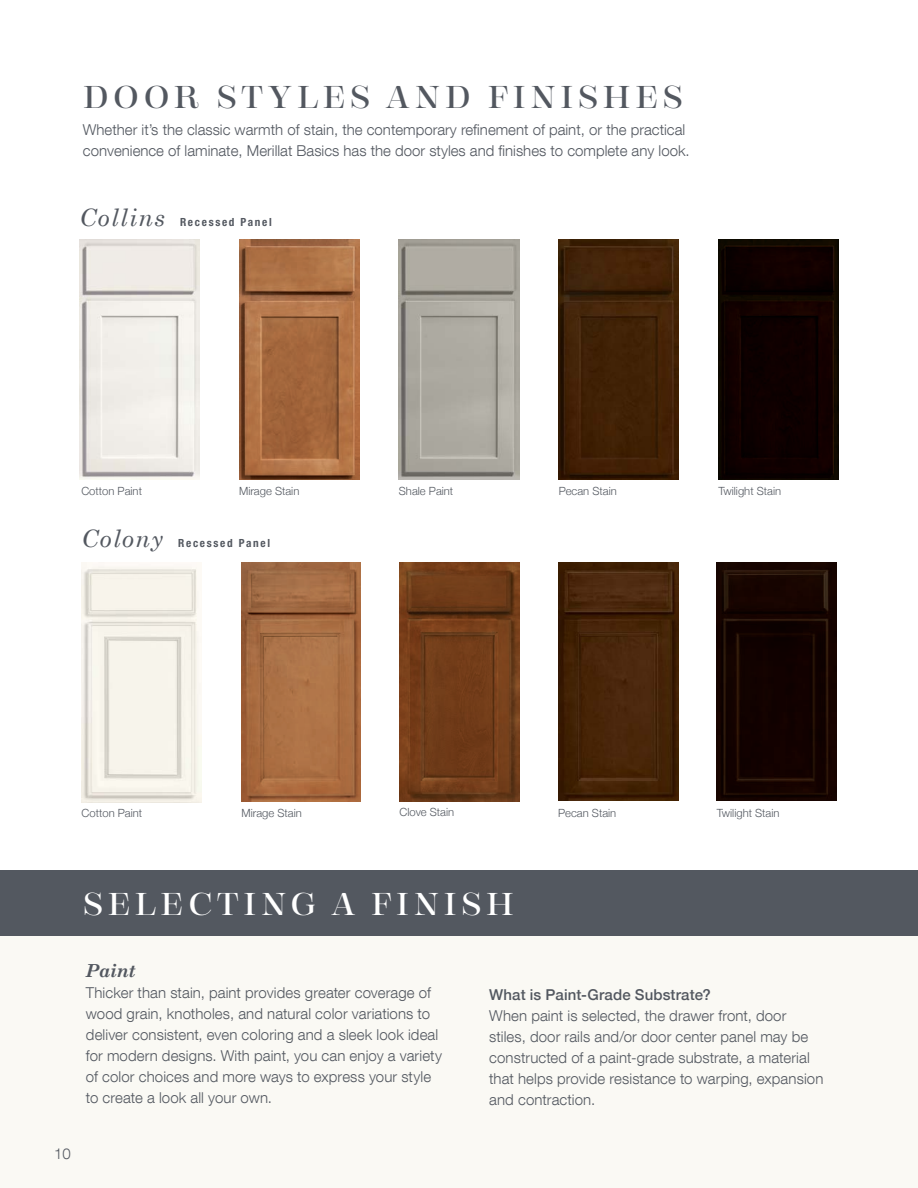
<style>
.page{position:relative;width:918px;height:1188px;background:#fff}
.page>*{position:absolute;margin:0;border:0;box-sizing:border-box;transform-origin:0 0}
.t1{font:31.5px "Encorpada Essential";letter-spacing:.15em;color:#535860}
.t2{font:31.5px "Encorpada Essential";letter-spacing:.15em;color:#fff}
.t3{font:italic 700 18px "Century Schoolbook";letter-spacing:-.03em;color:#535860}
.t4{font:300 15px/21px "Helvetica Neue LT Com";letter-spacing:.005em;color:#535860}
.t5{font:500 15px "Helvetica Neue";letter-spacing:.01em;color:#535860}
.t6{font:300 11.25px "Helvetica Neue";color:#535860}
.t7{font:700 condensed 11.25px "Helvetica Neue LT Std";letter-spacing:.15em;color:#535860}
.s1{font-family:"Century Schoolbook";font-weight:400;font-style:italic;font-stretch:normal;font-size:24px}
</style>
<div class="page">
<div style="left:0;top:878px;width:918px;height:310px;background:#faf9f4"></div>
<div style="left:0;top:870px;width:918px;height:65px;background:#535860"></div>
<img style="left:239px;top:240px;width:120px;height:239px">
<img style="left:399px;top:240px;width:120px;height:239px">
<img style="left:718px;top:240px;width:121px;height:239px">
<img style="left:79px;top:240px;width:121px;height:239px">
<img style="left:559px;top:240px;width:120px;height:239px">
<img style="left:241px;top:562px;width:120px;height:239px">
<img style="left:82px;top:562px;width:120px;height:241px">
<img style="left:717px;top:562px;width:120px;height:239px">
<img style="left:558px;top:562px;width:120px;height:239px">
<img style="left:399px;top:562px;width:120px;height:239px">
<p class="t1" style="left:83px;top:75px;width:601px">DOOR STYLES AND FINISHES</p>
<p class="t4" style="left:83px;top:119px;width:608px">Whether it’s the classic warmth of stain, the contemporary refinement of paint, or the practical convenience of laminate, Merillat Basics has the door styles and finishes to complete any look.</p>
<p class="t7" style="left:79px;top:215px;width:194px"><span class="s1">Collins</span> Recessed Panel</p>
<p class="t6" style="left:81px;top:482px;width:62px">Cotton Paint</p>
<p class="t6" style="left:239px;top:482px;width:62px">Mirage Stain</p>
<p class="t6" style="left:399px;top:482px;width:56px">Shale Paint</p>
<p class="t6" style="left:559px;top:482px;width:60px">Pecan Stain</p>
<p class="t6" style="left:718px;top:482px;width:64px">Twilight Stain</p>
<p class="t7" style="left:81px;top:537px;width:190px"><span class="s1">Colony</span> Recessed Panel</p>
<p class="t6" style="left:82px;top:804px;width:62px">Cotton Paint</p>
<p class="t6" style="left:242px;top:804px;width:62px">Mirage Stain</p>
<p class="t6" style="left:399px;top:803px;width:56px">Clove Stain</p>
<p class="t6" style="left:558px;top:804px;width:60px">Pecan Stain</p>
<p class="t6" style="left:717px;top:804px;width:64px">Twilight Stain</p>
<p class="t2" style="left:83px;top:883px;width:432px">SELECTING A FINISH</p>
<p class="t3" style="left:86px;top:959px;width:52px">Paint</p>
<p class="t4" style="left:86px;top:982px;width:358px">Thicker than stain, paint provides greater coverage of wood grain, knotholes, and natural color variations to deliver consistent, even coloring and a sleek look ideal for modern designs. With paint, you can enjoy a variety of color choices and more ways to express your style to create a look all your own.</p>
<p class="t5" style="left:489px;top:982px;width:223px">What is Paint-Grade Substrate?</p>
<p class="t4" style="left:489px;top:1004px;width:336px">When paint is selected, the drawer front, door stiles, door rails and/or door center panel may be constructed of a paint-grade substrate, a material that helps provide resistance to warping, expansion and contraction.</p>
<p class="t4" style="left:54px;top:1143px;width:18px">10</p>
</div>
